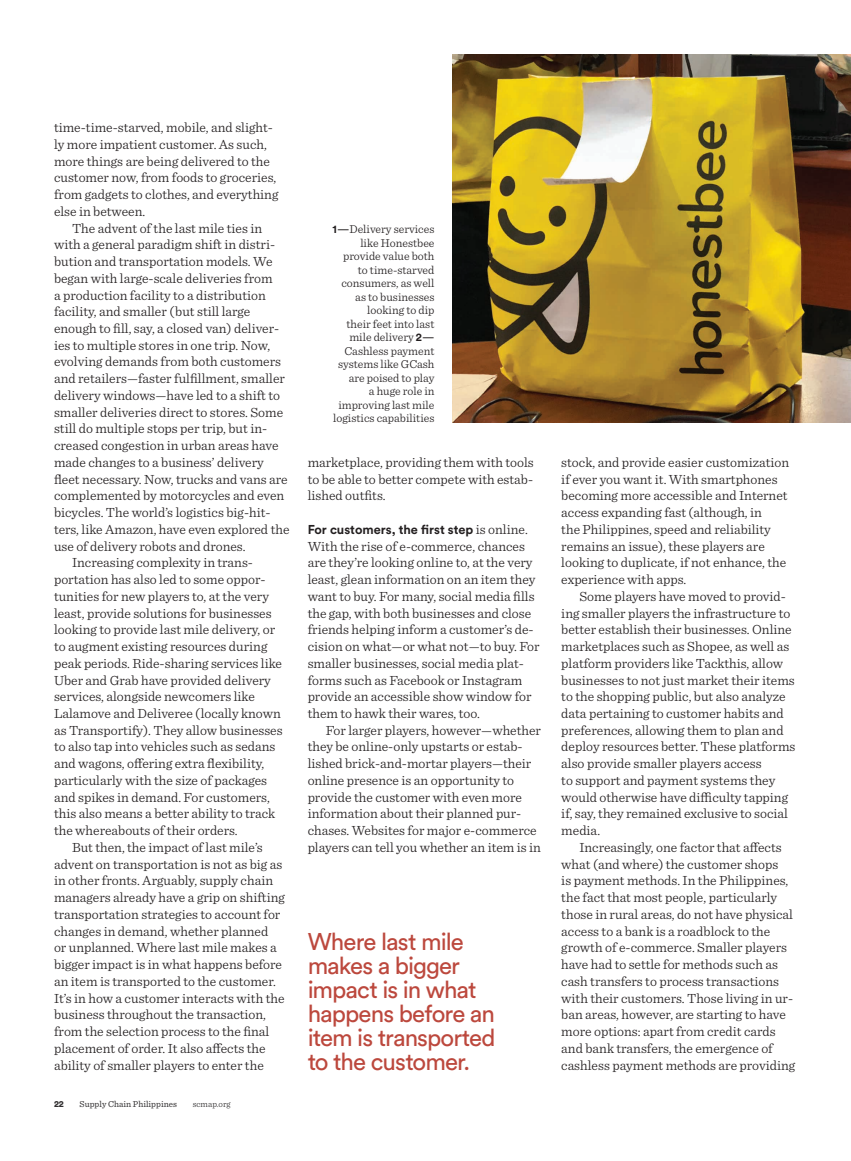
<style>
.page{position:relative;width:851px;height:1161px;background:#fff}
.page>*{position:absolute;margin:0;border:0;box-sizing:border-box;transform-origin:0 0}
.t1{font:24px/24px "Circular Std";letter-spacing:-.04em;color:#bc483d}
.t2{font:300 13.95px/16.8px "Sentinel";color:#231f20}
.t3{font:700 12.75px "Circular Std";color:#231f20}
.t4{font:300 12px/13.5px "Sentinel";color:#231f20;text-align:right}
.t5{font:9px "Sentinel";color:#312f30}
.t6{font:300 9px "Sentinel";color:#312f30}
.t7{font:900 9px "Circular Std";color:#312f30}
.s1{font-family:"Circular Std";font-weight:700;font-size:11.25px}
.s2{font-family:"Circular Std";font-weight:400;font-size:11.25px}
.s3{font-family:"Sentinel";font-weight:300;font-size:13.95px}
</style>
<div class="page">
<img style="left:452px;top:54px;width:398px;height:368px">
<p class="t2" style="left:54px;top:118px;width:226px">time-time-starved, mobile, and slight&shy;ly more impatient customer. As such, more things are being delivered to the customer now, from foods to groceries, from gadgets to clothes, and everything else in between.</p>
<p class="t2" style="left:72px;top:219px;width:191px">The advent of the last mile ties in</p>
<p class="t2" style="left:54px;top:235px;width:223px">with a general paradigm shift in distri-</p>
<p class="t2" style="left:54px;top:252px;width:220px">bution and transportation models. We</p>
<p class="t2" style="left:54px;top:269px;width:220px">began with large-scale deliveries from</p>
<p class="t2" style="left:54px;top:286px;width:213px">a production facility to a distribution</p>
<p class="t2" style="left:54px;top:302px;width:198px">facility, and smaller (but still large</p>
<p class="t2" style="left:54px;top:319px;width:227px">enough to fill, say, a closed van) deliver-</p>
<p class="t2" style="left:54px;top:336px;width:218px">ies to multiple stores in one trip. Now,</p>
<p class="t2" style="left:54px;top:352px;width:228px">evolving demands from both customers</p>
<p class="t2" style="left:54px;top:369px;width:232px">and retailers—faster fulfillment, smaller</p>
<p class="t2" style="left:54px;top:386px;width:227px">delivery windows—have led to a shift to</p>
<p class="t2" style="left:54px;top:403px;width:231px">smaller deliveries direct to stores. Some</p>
<p class="t2" style="left:54px;top:419px;width:215px">still do multiple stops per trip, but in-</p>
<p class="t2" style="left:54px;top:436px;width:226px">creased congestion in urban areas have</p>
<p class="t2" style="left:54px;top:453px;width:211px">made changes to a business’ delivery</p>
<p class="t2" style="left:54px;top:470px;width:235px">fleet necessary. Now, trucks and vans are</p>
<p class="t2" style="left:54px;top:486px;width:232px">complemented by motorcycles and even</p>
<p class="t2" style="left:54px;top:503px;width:218px">bicycles. The world’s logistics big-hit-</p>
<p class="t2" style="left:54px;top:520px;width:237px">ters, like Amazon, have even explored the</p>
<p class="t2" style="left:54px;top:537px;width:193px">use of delivery robots and drones.</p>
<p class="t2" style="left:72px;top:553px;width:182px">Increasing complexity in trans-</p>
<p class="t2" style="left:54px;top:570px;width:213px">portation has also led to some oppor-</p>
<p class="t2" style="left:54px;top:587px;width:216px">tunities for new players to, at the very</p>
<p class="t2" style="left:54px;top:604px;width:219px">least, provide solutions for businesses</p>
<p class="t2" style="left:54px;top:620px;width:223px">looking to provide last mile delivery, or</p>
<p class="t2" style="left:54px;top:637px;width:215px">to augment existing resources during</p>
<p class="t2" style="left:54px;top:654px;width:229px">peak periods. Ride-sharing services like</p>
<p class="t2" style="left:54px;top:671px;width:218px">Uber and Grab have provided delivery</p>
<p class="t2" style="left:54px;top:687px;width:202px">services, alongside newcomers like</p>
<p class="t2" style="left:54px;top:704px;width:228px">Lalamove and Deliveree (locally known</p>
<p class="t2" style="left:54px;top:721px;width:230px">as Transportify). They allow businesses</p>
<p class="t2" style="left:54px;top:737px;width:223px">to also tap into vehicles such as sedans</p>
<p class="t2" style="left:54px;top:754px;width:212px">and wagons, offering extra flexibility,</p>
<p class="t2" style="left:54px;top:771px;width:215px">particularly with the size of packages</p>
<p class="t2" style="left:54px;top:788px;width:217px">and spikes in demand. For customers,</p>
<p class="t2" style="left:54px;top:804px;width:223px">this also means a better ability to track</p>
<p class="t2" style="left:54px;top:821px;width:185px">the whereabouts of their orders.</p>
<p class="t2" style="left:72px;top:838px;width:192px">But then, the impact of last mile’s</p>
<p class="t2" style="left:54px;top:855px;width:230px">advent on transportation is not as big as</p>
<p class="t2" style="left:54px;top:871px;width:220px">in other fronts. Arguably, supply chain</p>
<p class="t2" style="left:54px;top:888px;width:232px">managers already have a grip on shifting</p>
<p class="t2" style="left:54px;top:905px;width:228px">transportation strategies to account for</p>
<p class="t2" style="left:54px;top:922px;width:216px">changes in demand, whether planned</p>
<p class="t2" style="left:54px;top:938px;width:224px">or unplanned. Where last mile makes a</p>
<p class="t2" style="left:54px;top:955px;width:229px">bigger impact is in what happens before</p>
<p class="t2" style="left:54px;top:972px;width:223px">an item is transported to the customer.</p>
<p class="t2" style="left:54px;top:989px;width:232px">It’s in how a customer interacts with the</p>
<p class="t2" style="left:54px;top:1005px;width:213px">business throughout the transaction,</p>
<p class="t2" style="left:54px;top:1022px;width:217px">from the selection process to the final</p>
<p class="t2" style="left:54px;top:1039px;width:213px">placement of order. It also affects the</p>
<p class="t2" style="left:54px;top:1056px;width:211px">ability of smaller players to enter the</p>
<p class="t7" style="left:54px;top:1098px;width:11px">22</p>
<p class="t5" style="left:80px;top:1097px;width:99px">Supply Chain Philippines</p>
<p class="t6" style="left:193px;top:1097px;width:40px">scmap.org</p>
<p class="t4" style="left:332px;top:222px;width:103px"><span class="s1">1</span><span class="s2">—</span>Delivery services like Honestbee provide value both to time-starved consumers, as well as to businesses looking to dip<br>their feet into last mile delivery <span class="s1">2</span><span class="s2">—<br></span>Cashless payment systems like GCash are poised to play<br>a huge role in improving last mile logistics capabilities</p>
<p class="t2" style="left:307px;top:453px;width:228px;text-align:justify">marketplace, providing them with tools to be able to better compete with estab&shy;lished outfits.</p>
<p class="t3" style="left:308px;top:521px;width:221px">For customers, the first step <span class="s3">is online.</span></p>
<p class="t2" style="left:308px;top:537px;width:233px">With the rise of e-commerce, chances are they’re looking online to, at the very least, glean information on an item they want to buy. For many, social media fills the gap, with both businesses and close friends helping inform a customer’s de&shy;cision on what—or what not—to buy. For smaller businesses, social media plat&shy;forms such as Facebook or Instagram provide an accessible show window for them to hawk their wares, too.</p>
<p class="t2" style="left:308px;top:721px;width:235px;text-indent:18px">For larger players, however—whether they be online-only upstarts or estab&shy;lished brick-and-mortar players—their online presence is an opportunity to provide the customer with even more information about their planned pur&shy;chases. Websites for major e-commerce players can tell you whether an item is in</p>
<h1 class="t1" style="left:308px;top:929px;width:189px">Where last mile makes a bigger impact is in what happens before an item is transported to the customer.</h1>
<p class="t2" style="left:561px;top:453px;width:229px">stock, and provide easier customization if ever you want it. With smartphones becoming more accessible and Internet access expanding fast (although, in<br>the Philippines, speed and reliability remains an issue), these players are looking to duplicate, if not enhance, the experience with apps.</p>
<p class="t2" style="left:561px;top:587px;width:236px;text-indent:18px">Some players have moved to provid&shy;ing smaller players the infrastructure to better establish their businesses. Online marketplaces such as Shopee, as well as platform providers like Tackthis, allow businesses to not just market their items to the shopping public, but also analyze data pertaining to customer habits and preferences, allowing them to plan and deploy resources better. These platforms also provide smaller players access<br>to support and payment systems they would otherwise have difficulty tapping if, say, they remained exclusive to social media.</p>
<p class="t2" style="left:561px;top:838px;width:235px;text-indent:18px">Increasingly, one factor that affects what (and where) the customer shops<br>is payment methods. In the Philippines, the fact that most people, particularly those in rural areas, do not have physical access to a bank is a roadblock to the growth of e-commerce. Smaller players have had to settle for methods such as cash transfers to process transactions with their customers. Those living in ur&shy;ban areas, however, are starting to have more options: apart from credit cards and bank transfers, the emergence of cashless payment methods are providing</p>
</div>
